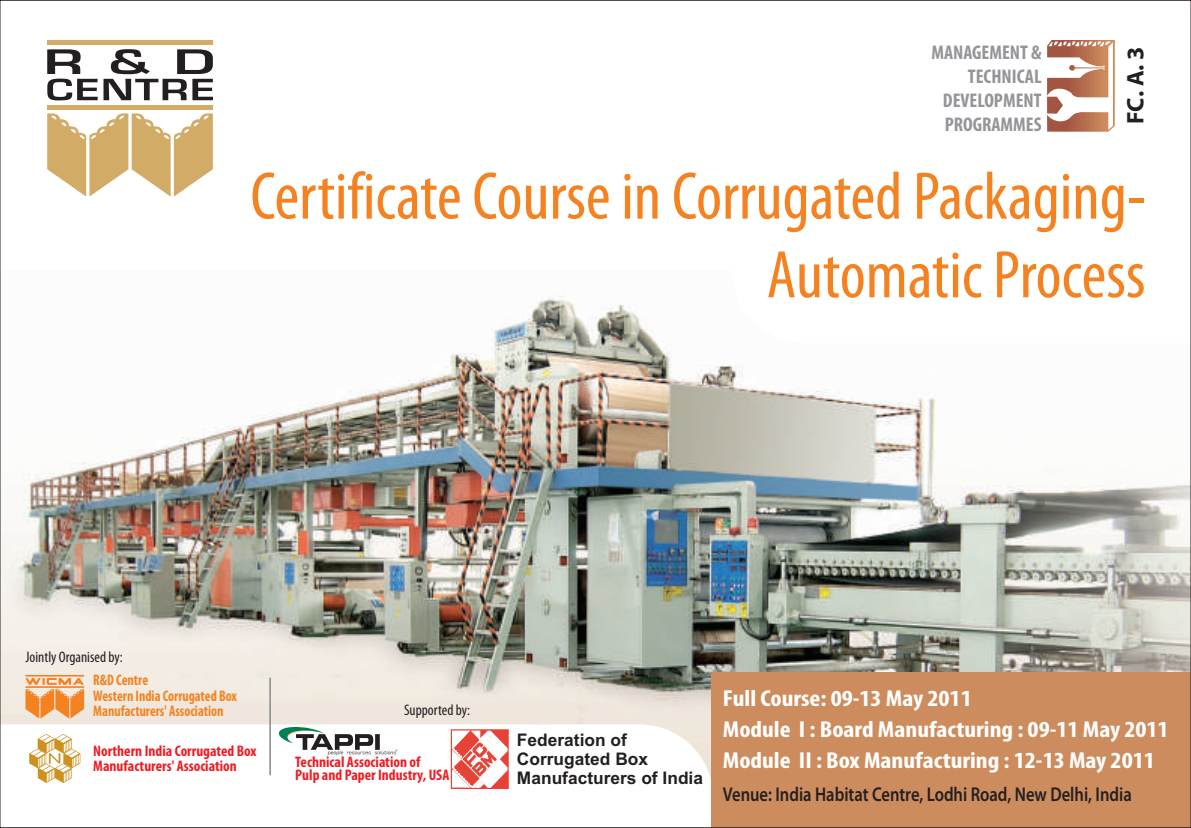
<style>
.page{position:relative;width:1191px;height:828px;background:#fff}
.page>*{position:absolute;margin:0;border:0;box-sizing:border-box;transform-origin:0 0}
.t1{font:condensed 67.8px "Myriad Pro";color:#f58220}
.t2{font:700 24px "Myriad Pro";color:#231f20}
.t3{font:700 condensed 23.2px/31px "Myriad Pro";color:#fff;scale:1.12 1}
.t4{font:600 20px "Myriad Pro";color:#231f20;scale:.83 1}
.t5{font:700 condensed 19.8px/24px "Myriad Pro";color:#939598;text-align:right}
.t6{font:700 17.4px/19.4px "Arial";color:#231f20}
.t7{font:700 condensed 15.4px/12.8px "Myriad Pro";color:#ee1d23}
.t8{font:700 condensed 15.4px/15.4px "Myriad Pro";color:#f58220;scale:.91 1}
.t9{font:condensed 15.4px "Myriad Pro";color:#231f20}
</style>
<div class="page">
<img style="left:2px;top:296px;width:1187px;height:493px">
<div style="left:711px;top:672px;width:480px;height:155px;background:#cd8c5d"></div>
<svg style="left:29px;top:734px;width:51px;height:49px"></svg>
<div style="left:47px;top:40px;width:166px;height:5px;background:#d2ab66"></div>
<div style="left:47px;top:105px;width:166px;height:5px;background:#d2ab66"></div>
<svg style="left:47px;top:49px;width:166px;height:52px"></svg>
<svg style="left:47px;top:113px;width:166px;height:84px"></svg>
<img style="left:1047px;top:40px;width:67px;height:92px">
<svg style="left:1048px;top:41px;width:63px;height:5px"></svg>
<svg style="left:275px;top:725px;width:122px;height:30px"></svg>
<div style="left:451px;top:729px;width:57px;height:59px;border:1px solid #e74235"></div>
<svg style="left:452px;top:730px;width:55px;height:58px"></svg>
<hr style="left:269px;top:677px;width:2px;height:98px;background:#939598">
<svg style="left:25px;top:675px;width:59px;height:43px;background:#f3aa6a"></svg>
<p class="t5" style="left:931px;top:42px;width:112px">MANAGEMENT &amp;<br>TECHNICAL<br>DEVELOPMENT<br>PROGRAMMES</p>
<p class="t2" style="left:1125px;top:124px;width:80px;rotate:-90deg">FC. A. 3</p>
<h1 class="t1" style="left:250px;top:168px;width:897px">Certificate Course in Corrugated Packaging-</h1>
<h1 class="t1" style="left:766px;top:246px;width:380px">Automatic Process</h1>
<p class="t9" style="left:25px;top:651px;width:99px">Jointly Organised by:</p>
<p class="t8" style="left:93px;top:674px;width:159px">R&amp;D Centre<br>Western India Corrugated Box<br>Manufacturers' Association</p>
<p class="t7" style="left:93px;top:744px;width:165px;line-height:15.4px">Northern India Corrugated Box<br>Manufacturers' Association</p>
<p class="t9" style="left:404px;top:703px;width:68px">Supported by:</p>
<p class="t7" style="left:295px;top:757px;width:155px">Technical Association of<br>Pulp and Paper Industry, USA</p>
<p class="t6" style="left:517px;top:731px;width:188px">Federation of<br>Corrugated Box<br>Manufacturers of India</p>
<p class="t3" style="left:723px;top:684px;width:399px">Full Course: 09-13 May 2011<br>Module I : Board Manufacturing : 09-11 May 2011<br>Module II : Box Manufacturing : 12-13 May 2011</p>
<p class="t4" style="left:723px;top:785px;width:494px">Venue: India Habitat Centre, Lodhi Road, New Delhi, India</p>
</div>
